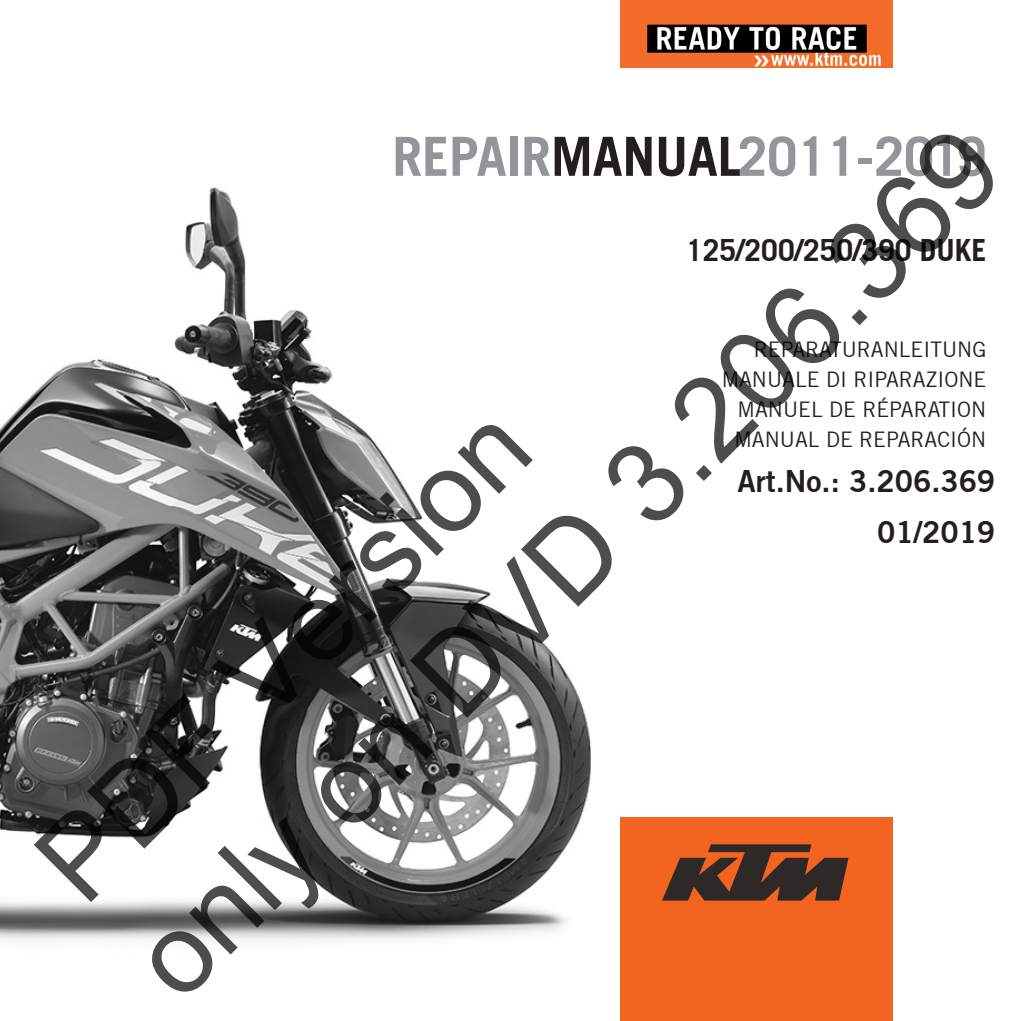
<style>
.page{position:relative;width:1029px;height:1021px;background:#fff}
.page>*{position:absolute;margin:0;border:0;box-sizing:border-box;transform-origin:0 0}
.t1{font:113.1px/135.9px "Arial";color:rgb(0 0 0/.7)}
.t2{font:700 54px "Trade Gothic";letter-spacing:-.005em;color:#939598}
.t3{font:30px/51.3px "Trade Gothic Bold Two";color:#231f20;text-align:right}
.Titel_Bike{font:700 30px "Trade Gothic";color:#231f20}
.Titel_Bike-2{font:21px "Trade Gothic";color:#231f20}
.s1{color:#231f20}
</style>
<div class="page">
<img style="left:0;top:187px;width:621px;height:811px">
<img style="left:621px;top:0;width:272px;height:67px">
<div style="left:621px;top:817px;width:272px;height:203px;background:#f36421"></div>
<svg style="left:662px;top:844px;width:186px;height:56px"></svg>
<h1 class="t1" style="left:8px;top:831px;width:1171px;rotate:-45deg">PDF Version<br>only on DVD 3.206.369</h1>
<p class="t2" style="left:392px;top:123px;width:596px">REPAIR<span class="s1">MANUAL</span>2011-2019</p>
<p class="Titel_Bike" style="left:686px;top:232px;width:302px">125/200/250/390 DUKE</p>
<p class="Titel_Bike-2" style="left:754px;top:337px;width:234px">REPARATURANLEITUNG</p>
<p class="Titel_Bike-2" style="left:722px;top:367px;width:266px">MANUALE DI RIPARAZIONE</p>
<p class="Titel_Bike-2" style="left:738px;top:397px;width:250px">MANUEL DE RÉPARATION</p>
<p class="Titel_Bike-2" style="left:734px;top:427px;width:253px">MANUAL DE REPARACIÓN</p>
<p class="t3" style="left:737px;top:455px;width:260px">Art.No.: 3.206.369<br>01/2019</p>
</div>
